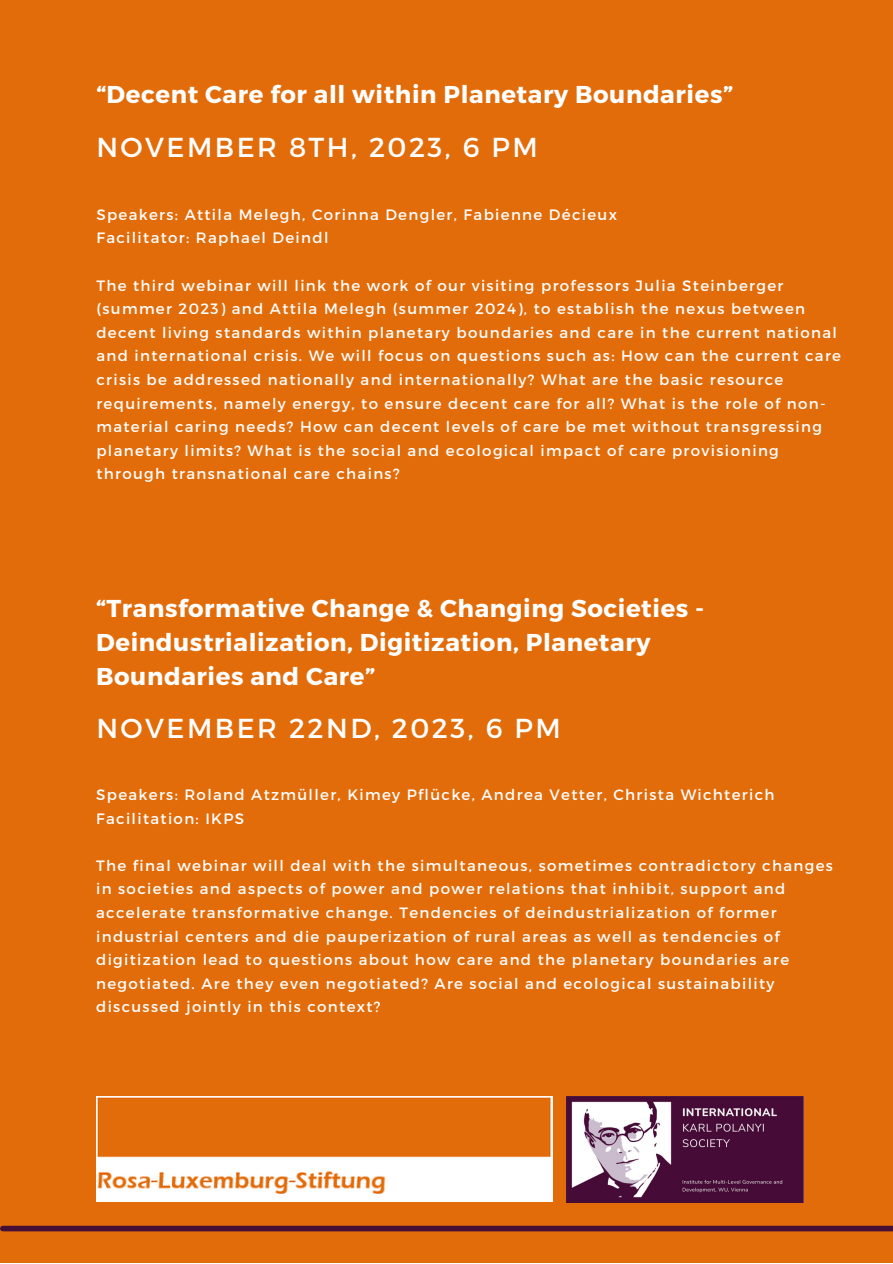
<style>
.page{position:relative;width:893px;height:1264px;background:#fff}
.page>*{position:absolute;margin:0;border:0;box-sizing:border-box;transform-origin:0 0}
.t1{font:27.45px "Montserrat";letter-spacing:.09em;color:#fff}
.t2{font:700 24.3px/33.8px "Montserrat";letter-spacing:.025em;color:#fff}
.t3{font:15px/23.5px "Montserrat";letter-spacing:.09em;color:#fff}
</style>
<div class="page">
<div style="left:0;top:0;width:892px;height:1262px;background:#e36c0a"></div>
<div style="left:3px;top:1225px;width:889px;height:6px;background:#461036"></div>
<img style="left:566px;top:1096px;width:237px;height:106px">
<img style="left:96px;top:1096px;width:456px;height:105px">
<p class="t2" style="left:96px;top:76px;width:638px">“Decent Care for all within Planetary Boundaries”</p>
<p class="t1" style="left:96px;top:130px;width:443px">NOVEMBER 8TH, 2023, 6 PM</p>
<p class="t3" style="left:96px;top:202px;width:522px">Speakers: Attila Melegh, Corinna Dengler, Fabienne Décieux</p>
<p class="t3" style="left:96px;top:225px;width:233px">Facilitator: Raphael Deindl</p>
<p class="t3" style="left:96px;top:273px;width:746px">The third webinar will link the work of our visiting professors Julia Steinberger (summer 2023) and Attila Melegh (summer 2024), to establish the nexus between decent living standards within planetary boundaries and care in the current national and international crisis. We will focus on questions such as: How can the current care crisis be addressed nationally and internationally? What are the basic resource requirements, namely energy, to ensure decent care for all? What is the role of non&shy;material caring needs? How can decent levels of care be met without transgressing planetary limits? What is the social and ecological impact of care provisioning through transnational care chains?</p>
<p class="t2" style="left:96px;top:590px;width:609px">“Transformative Change &amp; Changing Societies -<br>Deindustrialization, Digitization, Planetary</p>
<p class="t2" style="left:96px;top:657px;width:280px">Boundaries and Care”</p>
<p class="t1" style="left:96px;top:711px;width:466px">NOVEMBER 22ND, 2023, 6 PM</p>
<p class="t3" style="left:96px;top:782px;width:680px">Speakers: Roland Atzmüller, Kimey Pflücke, Andrea Vetter, Christa Wichterich</p>
<p class="t3" style="left:96px;top:805px;width:149px">Facilitation: IKPS</p>
<p class="t3" style="left:96px;top:852px;width:738px">The final webinar will deal with the simultaneous, sometimes contradictory changes in societies and aspects of power and power relations that inhibit, support and accelerate transformative change. Tendencies of deindustrialization of former industrial centers and die pauperization of rural areas as well as tendencies of digitization lead to questions about how care and the planetary boundaries are negotiated. Are they even negotiated? Are social and ecological sustainability discussed jointly in this context?</p>
</div>
